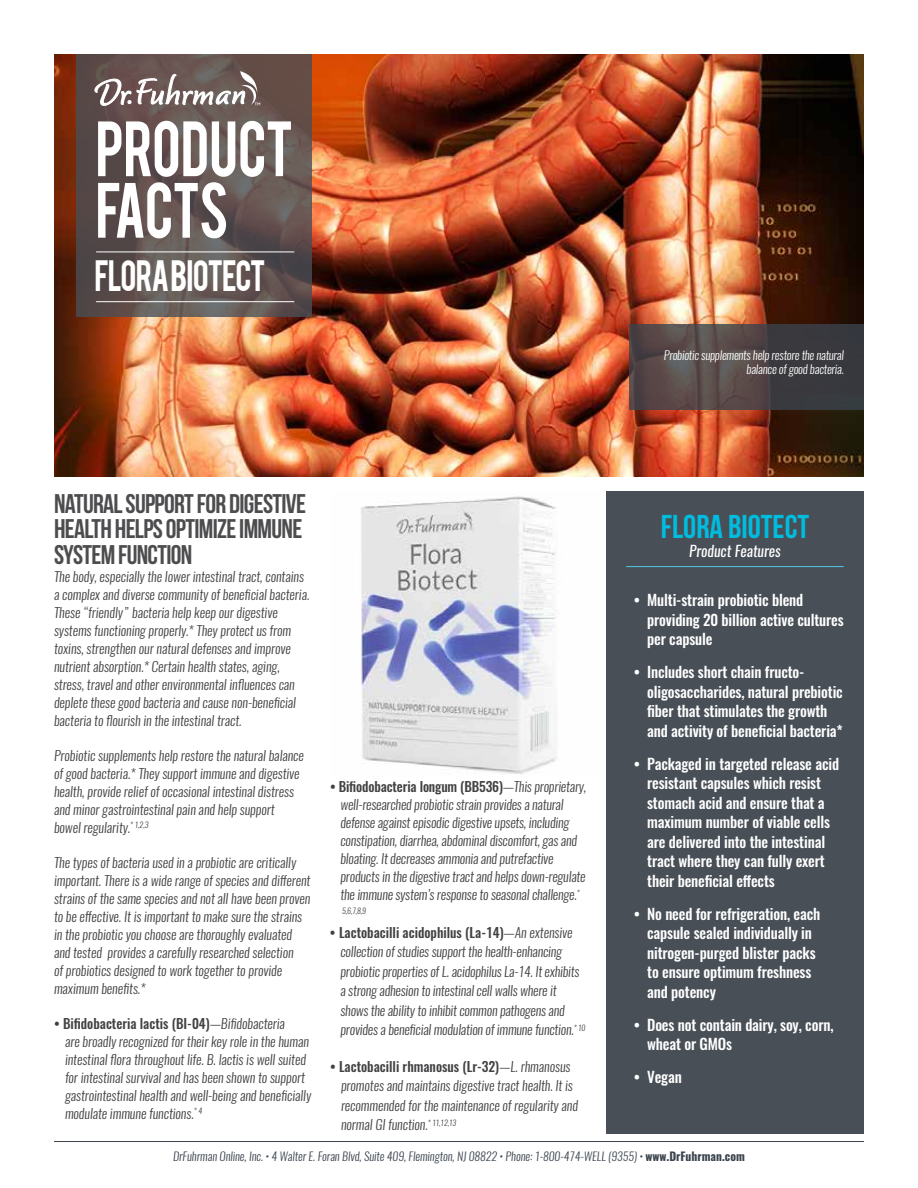
<style>
.page{position:relative;width:918px;height:1188px;background:#fff}
.page>*{position:absolute;margin:0;border:0;box-sizing:border-box;transform-origin:0 0}
.t1{font:61.5px/61.5px "Bebas";letter-spacing:-.025em;color:#fff;scale:.9 1}
.t2{font:34.5px "Bebas";letter-spacing:-.04em;color:#fff;scale:.9 1}
.t3{font:700 33px "Bebas Neue";color:#00bcdf}
.t4{font:700 27px/25.5px "Bebas Neue";letter-spacing:-.025em;color:#4d4d4f}
.t5{font:500 15px/19.5px "Oswald";letter-spacing:-.01em;color:#fff}
.t6{font:italic 15px "Oswald";color:#fff}
.t7{font:italic 300 13.5px/18px "Oswald";color:#414042}
.t8{font:italic 300 12px/14.4px "Oswald";letter-spacing:-.015em;color:#fff;text-align:right}
.t9{font:italic 300 11.7px "Oswald";color:#3a434d}
.t10{font:italic 300 7.8px "Oswald";color:#414042}
.s1{font-weight:500;font-style:normal}
.s2{font-weight:700;font-style:normal}
</style>
<div class="page">
<img style="left:55px;top:54px;width:809px;height:422px">
<div style="left:606px;top:491px;width:258px;height:643px;background:#484f57"></div>
<hr style="left:626px;top:566px;width:218px;height:1px;background:#51c7e4">
<hr style="left:54px;top:1141px;width:810px;height:1px;background:#3a434d">
<svg style="left:77px;top:54px;width:235px;height:262px;background:#605351"></svg>
<svg style="left:94px;top:71px;width:166px;height:37px"></svg>
<hr style="left:96px;top:252px;width:198px;height:1px;background:#fff">
<svg style="left:630px;top:324px;width:234px;height:85px;background:#4b4345"></svg>
<img style="left:361px;top:496px;width:196px;height:279px">
<hr style="left:96px;top:301px;width:198px;height:1px;background:#fff">
<h1 class="t1" style="left:96px;top:114px;width:221px">PRODUCT<br>FACTS</h1>
<h2 class="t2" style="left:95px;top:251px;width:192px">FLORA BIOTECT</h2>
<h3 class="t4" style="left:54px;top:490px;width:253px">NATURAL SUPPORT FOR DIGESTIVE<br>HEALTH HELPS OPTIMIZE IMMUNE<br>SYSTEM FUNCTION</h3>
<p class="t7" style="left:54px;top:567px;width:257px">The body, especially the lower intestinal tract, contains a complex and diverse community of beneficial bacteria.<br>These “friendly” bacteria help keep our digestive systems functioning properly.* They protect us from toxins, strengthen our natural defenses and improve nutrient absorption.* Certain health states, aging, stress, travel and other environmental influences can deplete these good bacteria and cause non-beneficial bacteria to flourish in the intestinal tract.</p>
<p class="t7" style="left:54px;top:746px;width:251px">Probiotic supplements help restore the natural balance of good bacteria.* They support immune and digestive health, provide relief of occasional intestinal distress and minor gastrointestinal pain and help support bowel regularity.<sup>*</sup> <sup>1,2,3</sup></p>
<p class="t7" style="left:54px;top:853px;width:258px">The types of bacteria used in a probiotic are critically important. There is a wide range of species and different strains of the same species and not all have been proven to be effective. It is important to make sure the strains in the probiotic you choose are thoroughly evaluated and tested provides a carefully researched selection<br>of probiotics designed to work together to provide maximum benefits.*</p>
<p class="t7" style="left:65px;top:1014px;width:248px;text-indent:-11px"><span class="s1">• Bifidobacteria lactis (BI-04)</span>—Bifidobacteria<br>are broadly recognized for their key role in the human intestinal flora throughout life. B. lactis is well suited for intestinal survival and has been shown to support gastrointestinal health and well-being and beneficially modulate immune functions.<sup>*</sup> <sup>4</sup></p>
<p class="t7" style="left:340px;top:778px;width:247px;text-indent:-10px"><span class="s1">• Bifiodobacteria longum (BB536)</span>—This proprietary, well-researched probiotic strain provides a natural defense against episodic digestive upsets, including constipation, diarrhea, abdominal discomfort, gas and bloating. It decreases ammonia and putrefactive products in the digestive tract and helps down-regulate the immune system’s response to seasonal challenge.<sup>*</sup></p>
<p class="t10" style="left:342px;top:905px;width:25px">5,6,7,8,9</p>
<p class="t7" style="left:340px;top:923px;width:246px;line-height:19.5px;text-indent:-10px"><span class="s1">• Lactobacilli acidophilus (La-14)</span>—An extensive collection of studies support the health-enhancing probiotic properties of L. acidophilus La-14. It exhibits a strong adhesion to intestinal cell walls where it shows the ability to inhibit common pathogens and provides a beneficial modulation of immune function.<sup>*</sup> <sup>10</sup></p>
<p class="t7" style="left:341px;top:1057px;width:238px;line-height:19.5px;text-indent:-11px"><span class="s1">• Lactobacilli rhmanosus (Lr-32)</span>—L. rhmanosus promotes and maintains digestive tract health. It is recommended for the maintenance of regularity and normal GI function.<sup>*</sup> <sup>11,12,13</sup></p>
<p class="t8" style="left:664px;top:348px;width:182px">Probiotic supplements help restore the natural balance of good bacteria.</p>
<h3 class="t3" style="left:661px;top:508px;width:150px">FLORA BIOTECT</h3>
<p class="t6" style="left:689px;top:541px;width:93px">Product Features</p>
<p class="t5" style="left:647px;top:591px;width:198px;text-indent:-14px">• Multi-strain probiotic blend providing 20 billion active cultures per capsule</p>
<p class="t5" style="left:647px;top:663px;width:197px;text-indent:-14px">• Includes short chain fructo&shy;oligosaccharides, natural prebiotic fiber that stimulates the growth and activity of beneficial bacteria*</p>
<p class="t5" style="left:647px;top:754px;width:193px;text-indent:-14px">• Packaged in targeted release acid resistant capsules which resist stomach acid and ensure that a maximum number of viable cells are delivered into the intestinal tract where they can fully exert their beneficial effects</p>
<p class="t5" style="left:647px;top:904px;width:175px;text-indent:-14px">• No need for refrigeration, each capsule sealed individually in nitrogen-purged blister packs to ensure optimum freshness and potency</p>
<p class="t5" style="left:647px;top:1015px;width:188px;text-indent:-14px">• Does not contain dairy, soy, corn, wheat or GMOs</p>
<p class="t5" style="left:634px;top:1068px;width:50px">• Vegan</p>
<p class="t9" style="left:173px;top:1148px;width:573px">DrFuhrman Online, Inc. • 4 Walter E. Foran Blvd, Suite 409, Flemington, NJ 08822 • Phone: 1-800-474-WELL (9355) • <span class="s2">www.DrFuhrman.com</span></p>
</div>
